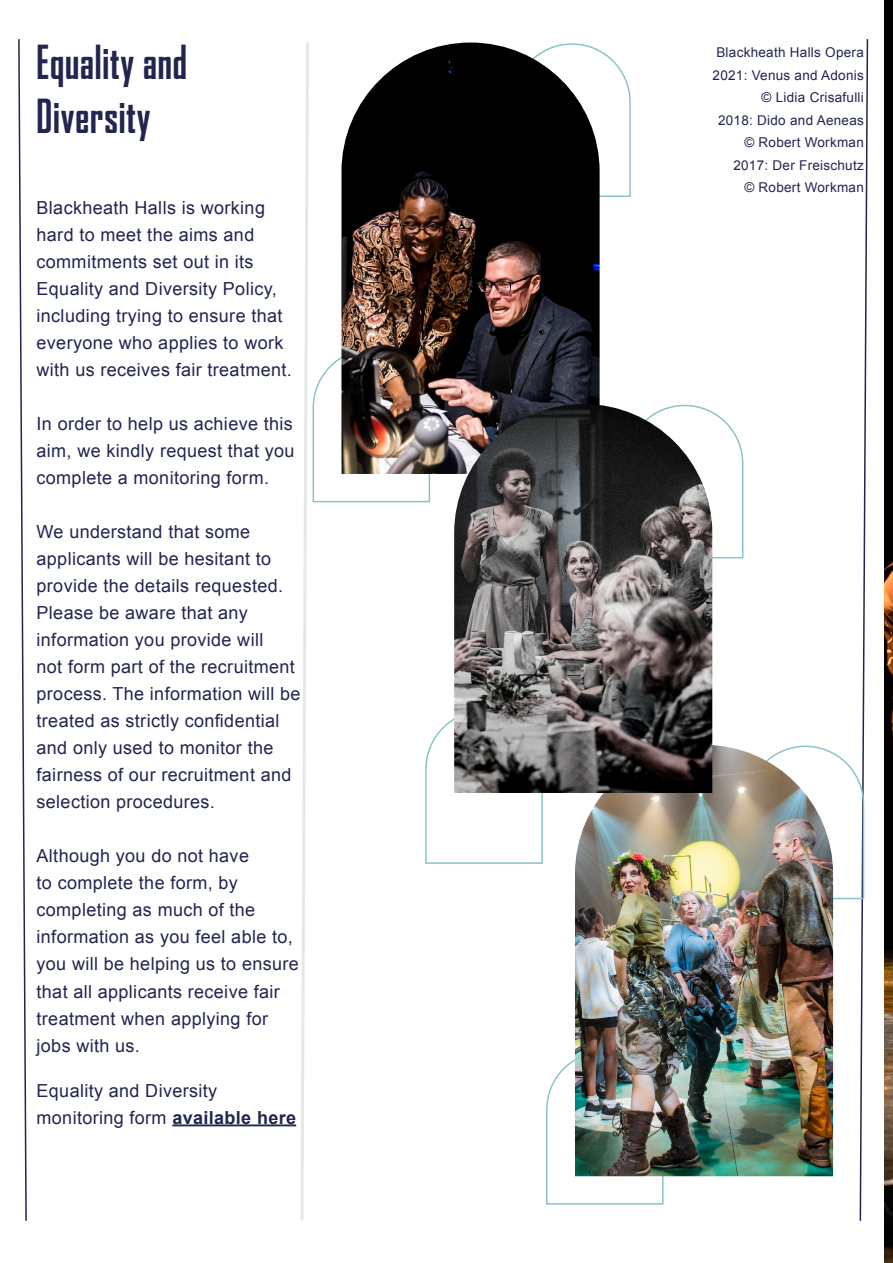
<style>
.page{position:relative;width:893px;height:1263px;background:#fff}
.page>*{position:absolute;margin:0;border:0;box-sizing:border-box;transform-origin:0 0}
.t1{font:700 condensed 45px/54px "Agency FB";letter-spacing:.02em;color:#22254f}
.t2{font:18px/27px "Arial";letter-spacing:.02em;color:#22254f}
.t3{font:13.5px "Arial";letter-spacing:.02em;color:#22254f}
.s1{font-weight:700}
</style>
<div class="page">
<hr style="left:172px;top:1124px;width:124px;height:2px;background:#22254f">
<svg style="left:18px;top:39px;width:9px;height:1182px"></svg>
<img style="left:300px;top:39px;width:569px;height:1182px">
<img style="left:454px;top:404px;width:258px;height:389px">
<img style="left:884px;top:0;width:9px;height:1263px">
<p class="t1" style="left:37px;top:36px;width:152px">Equality and<br>Diversity</p>
<p class="t2" style="left:37px;top:195px;width:257px">Blackheath Halls is working hard to meet the aims and commitments set out in its<br>Equality and Diversity Policy, including trying to ensure that everyone who applies to work with us receives fair treatment.</p>
<p class="t2" style="left:37px;top:411px;width:259px;text-align:justify">In order to help us achieve this aim, we kindly request that you complete a monitoring form.</p>
<p class="t2" style="left:37px;top:519px;width:265px">We understand that some applicants will be hesitant to provide the details requested.<br>Please be aware that any information you provide will<br>not form part of the recruitment process. The information will be treated as strictly confidential and only used to monitor the fairness of our recruitment and selection procedures.</p>
<p class="t2" style="left:37px;top:843px;width:264px">Although you do not have<br>to complete the form, by completing as much of the information as you feel able to, you will be helping us to ensure that all applicants receive fair treatment when applying for jobs with us.</p>
<p class="t2" style="left:37px;top:1077px;width:261px">Equality and Diversity monitoring form <span class="s1">available here</span></p>
<p class="t3" style="left:716px;top:43px;width:149px">Blackheath Halls Opera</p>
<p class="t3" style="left:713px;top:66px;width:153px">2021: Venus and Adonis</p>
<p class="t3" style="left:761px;top:88px;width:104px">© Lidia Crisafulli</p>
<p class="t3" style="left:718px;top:111px;width:147px">2018: Dido and Aeneas</p>
<p class="t3" style="left:744px;top:133px;width:121px">© Robert Workman</p>
<p class="t3" style="left:733px;top:156px;width:132px">2017: Der Freischutz</p>
<p class="t3" style="left:744px;top:178px;width:121px">© Robert Workman</p>
</div>
